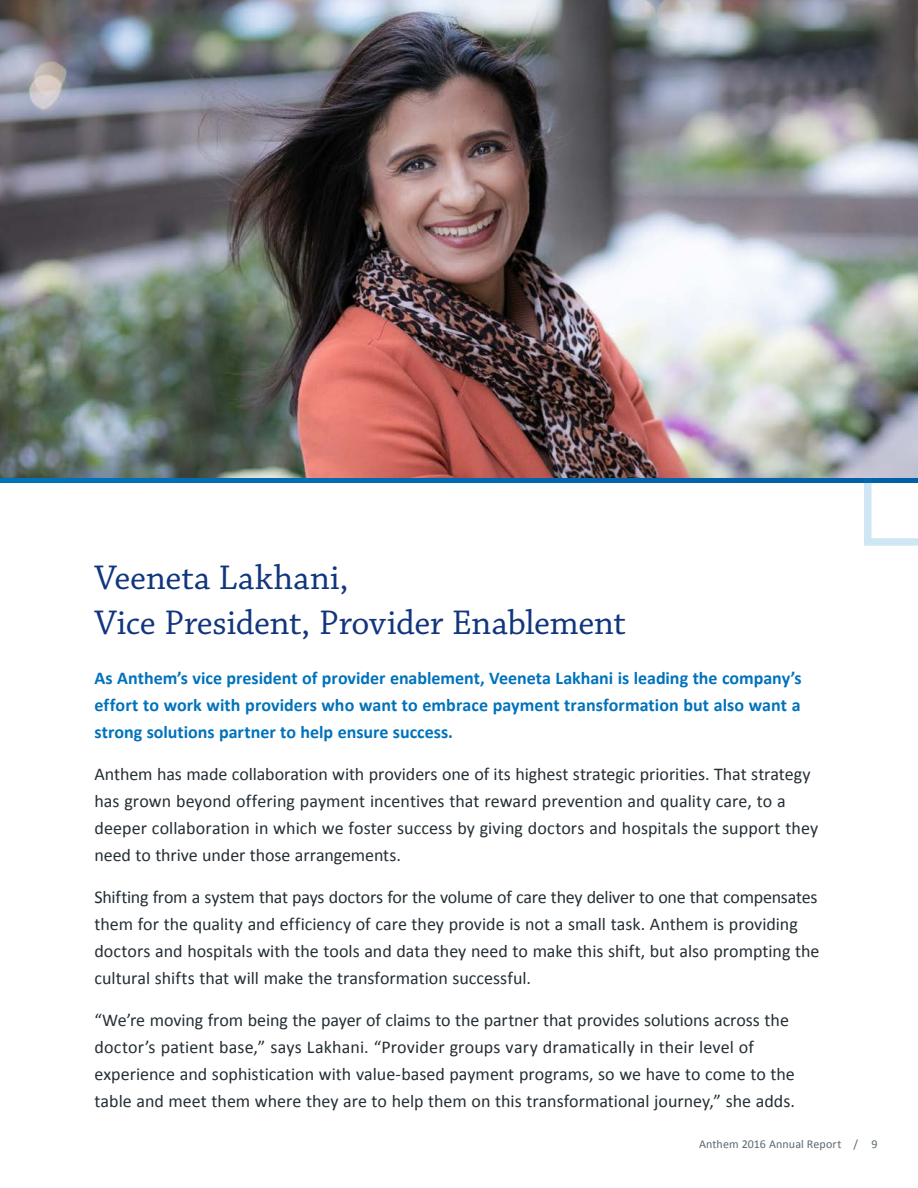
<style>
.page{position:relative;width:918px;height:1188px;background:#fff}
.page>*{position:absolute;margin:0;border:0;box-sizing:border-box;transform-origin:0 0}
.Heading_1_White{font:36px/45px "Chaparral Pro";letter-spacing:-.005em;color:#11367e}
.Heading_2{font:18px/27px "Calibri";color:#242e34}
.Heading_2-2{font:700 18px/27px "Calibri";color:#0072bc;text-align:justify}
.t1{font:12px "Calibri";letter-spacing:.01em;color:#596770}
</style>
<div class="page">
<svg style="left:864px;top:477px;width:54px;height:69px"></svg>
<img style="left:0;top:0;width:918px;height:477px">
<p class="Heading_1_White" style="left:94px;top:557px;width:533px">Veeneta Lakhani,<br>Vice President, Provider Enablement</p>
<p class="Heading_2-2" style="left:94px;top:664px;width:709px">As Anthem’s vice president of provider enablement, Veeneta Lakhani is leading the company’s effort to work with providers who want to embrace payment transformation but also want a strong solutions partner to help ensure success.</p>
<p class="Heading_2" style="left:94px;top:760px;width:725px">Anthem has made collaboration with providers one of its highest strategic priorities. That strategy has grown beyond offering payment incentives that reward prevention and quality care, to a deeper collaboration in which we foster success by giving doctors and hospitals the support they need to thrive under those arrangements.</p>
<p class="Heading_2" style="left:94px;top:883px;width:727px">Shifting from a system that pays doctors for the volume of care they deliver to one that compensates them for the quality and efficiency of care they provide is not a small task. Anthem is providing doctors and hospitals with the tools and data they need to make this shift, but also prompting the cultural shifts that will make the transformation successful.</p>
<p class="Heading_2" style="left:94px;top:1006px;width:702px">“We’re moving from being the payer of claims to the partner that provides solutions across the doctor’s patient base,” says Lakhani. “Provider groups vary dramatically in their level of experience and sophistication with value-based payment programs, so we have to come to the table and meet them where they are to help them on this transformational journey,” she adds.</p>
<p class="t1" style="left:699px;top:1136px;width:180px">Anthem 2016 Annual Report / 9</p>
</div>
